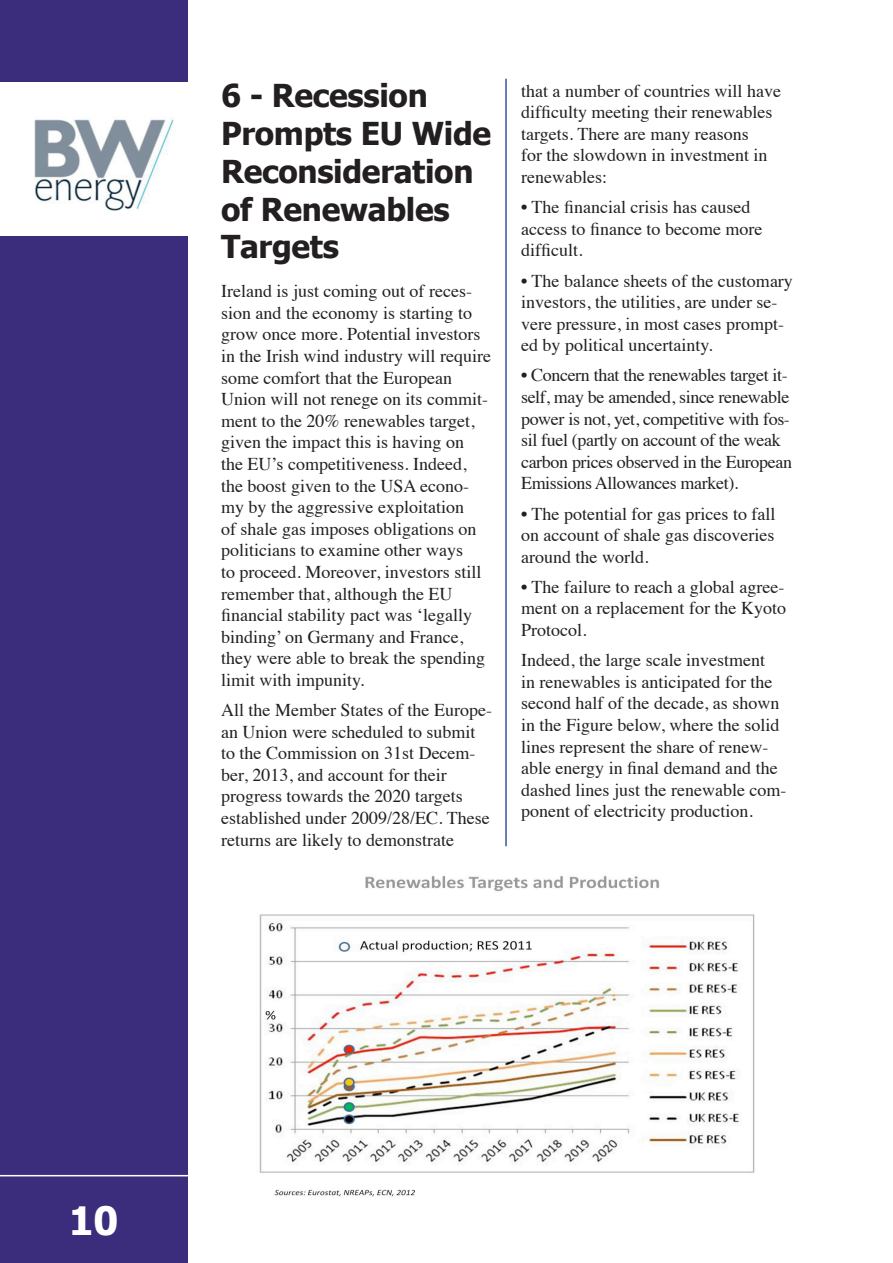
<style>
.page{position:relative;width:893px;height:1263px;background:#fff}
.page>*{position:absolute;margin:0;border:0;box-sizing:border-box;transform-origin:0 0}
.t1{font:700 39px "Tahoma";color:#fff}
.t2{font:700 31.5px/37.8px "Tahoma";letter-spacing:-.01em;color:#231f20}
.t3{font:18px/21.6px "Times";color:#231f20}
.t4{font:18px/21.6px "Times";letter-spacing:-.02em;color:#231f20}
</style>
<div class="page">
<div style="left:0;top:0;width:188px;height:1263px;background:#3b2d7c"></div>
<div style="left:0;top:82px;width:189px;height:154px;background:#fff"></div>
<img style="left:34px;top:117px;width:140px;height:94px">
<hr style="left:0;top:1175px;width:189px;height:1px;background:#fff">
<hr style="left:505px;top:79px;width:2px;height:767px;background:#3a53a3">
<img style="left:259px;top:876px;width:495px;height:321px">
<p class="t2" style="left:221px;top:75px;width:272px">6 - Recession<br>Prompts EU Wide<br>Reconsideration of Renewables<br>Targets</p>
<p class="t3" style="left:221px;top:279px;width:271px">Ireland is just coming out of reces&shy;sion and the economy is starting to grow once more. Potential investors in the Irish wind industry will require some comfort that the European Union will not renege on its commit&shy;ment to the 20% renewables target, given the impact this is having on<br>the EU’s competitiveness. Indeed, the boost given to the USA econo&shy;my by the aggressive exploitation<br>of shale gas imposes obligations on politicians to examine other ways<br>to proceed. Moreover, investors still remember that, although the EU financial stability pact was ‘legally binding’ on Germany and France, they were able to break the spending limit with impunity.</p>
<p class="t3" style="left:221px;top:698px;width:272px">All the Member States of the Europe&shy;an Union were scheduled to submit to the Commission on 31st Decem&shy;ber, 2013, and account for their progress towards the 2020 targets established under 2009/28/EC. These returns are likely to demonstrate</p>
<p class="t3" style="left:521px;top:78px;width:261px">that a number of countries will have difficulty meeting their renewables targets. There are many reasons<br>for the slowdown in investment in renewables:</p>
<p class="t3" style="left:521px;top:195px;width:243px">• The financial crisis has caused access to finance to become more difficult.</p>
<p class="t3" style="left:521px;top:268px;width:273px">• The balance sheets of the customary investors, the utilities, are under se&shy;vere pressure, in most cases prompt&shy;ed by political uncertainty.</p>
<p class="t4" style="left:521px;top:363px;width:273px">• Concern that the renewables target it&shy;self, may be amended, since renewable power is not, yet, competitive with fos&shy;sil fuel (partly on account of the weak carbon prices observed in the European Emissions Allowances market).</p>
<p class="t3" style="left:521px;top:501px;width:256px;text-align:justify">• The potential for gas prices to fall on account of shale gas discoveries around the world.</p>
<p class="t3" style="left:521px;top:574px;width:266px;text-align:justify">• The failure to reach a global agree&shy;ment on a replacement for the Kyoto Protocol.</p>
<p class="t3" style="left:521px;top:648px;width:267px">Indeed, the large scale investment<br>in renewables is anticipated for the second half of the decade, as shown in the Figure below, where the solid lines represent the share of renew&shy;able energy in final demand and the dashed lines just the renewable com&shy;ponent of electricity production.</p>
<p class="t1" style="left:69px;top:1193px;width:51px">10</p>
</div>
